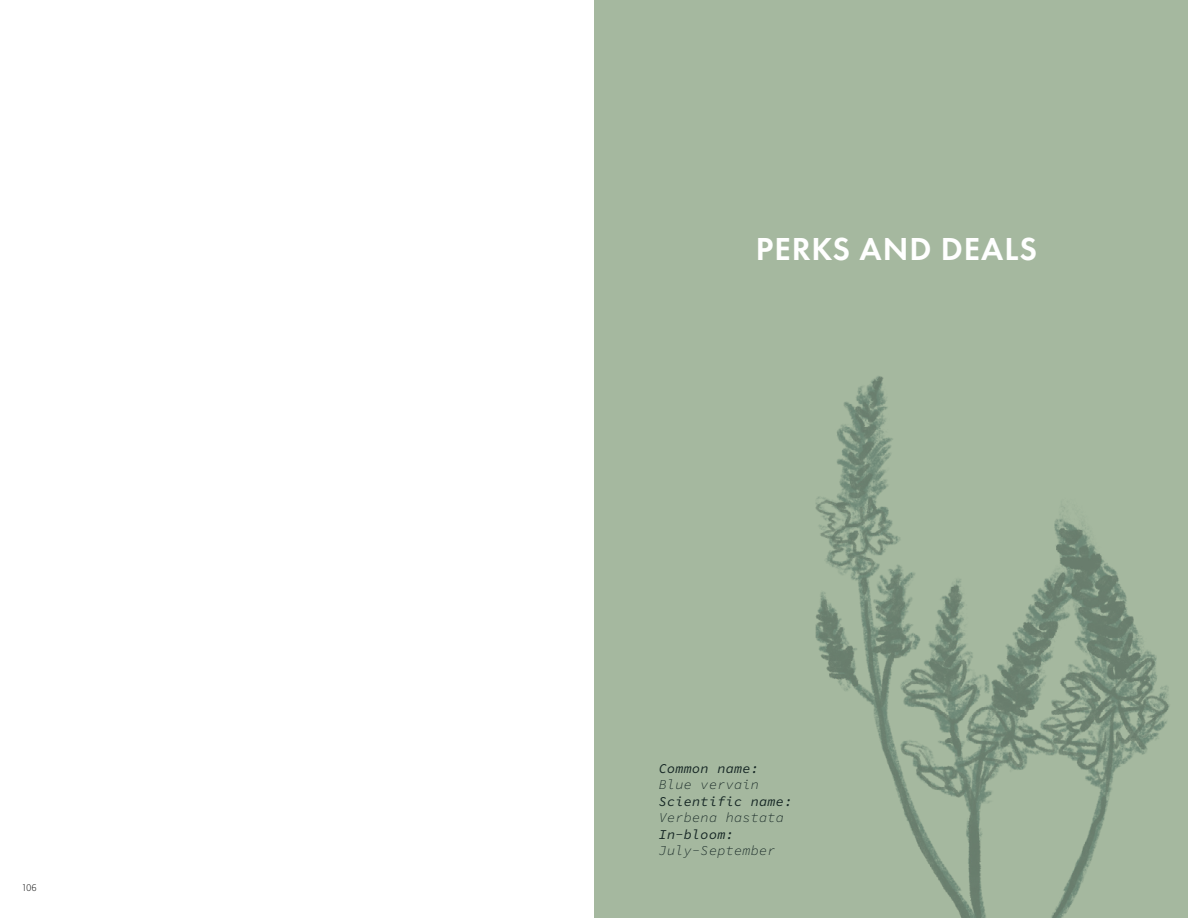
<style>
.page{position:relative;width:1188px;height:918px;background:#fff}
.page>*{position:absolute;margin:0;border:0;box-sizing:border-box;transform-origin:0 0}
.t1{font:600 33px "Futura PT";letter-spacing:.03em;color:#fff}
.t2{font:italic 13.5px/16.5px "Source Code Variable";letter-spacing:.02em;color:#142523}
.t3{font:300 10.5px "Source Sans Pro";color:#000}
</style>
<div class="page">
<div style="left:594px;top:0;width:594px;height:918px;background:#a5b89f"></div>
<img style="left:815px;top:376px;width:355px;height:542px">
<p class="t3" style="left:23px;top:881px;width:16px">106</p>
<h1 class="t1" style="left:756px;top:228px;width:283px">PERKS AND DEALS</h1>
<p class="t2" style="left:659px;top:760px;width:135px">Common name:<br>Blue vervain<br>Scientific name:<br>Verbena hastata<br>In-bloom:<br>July-September</p>
</div>
